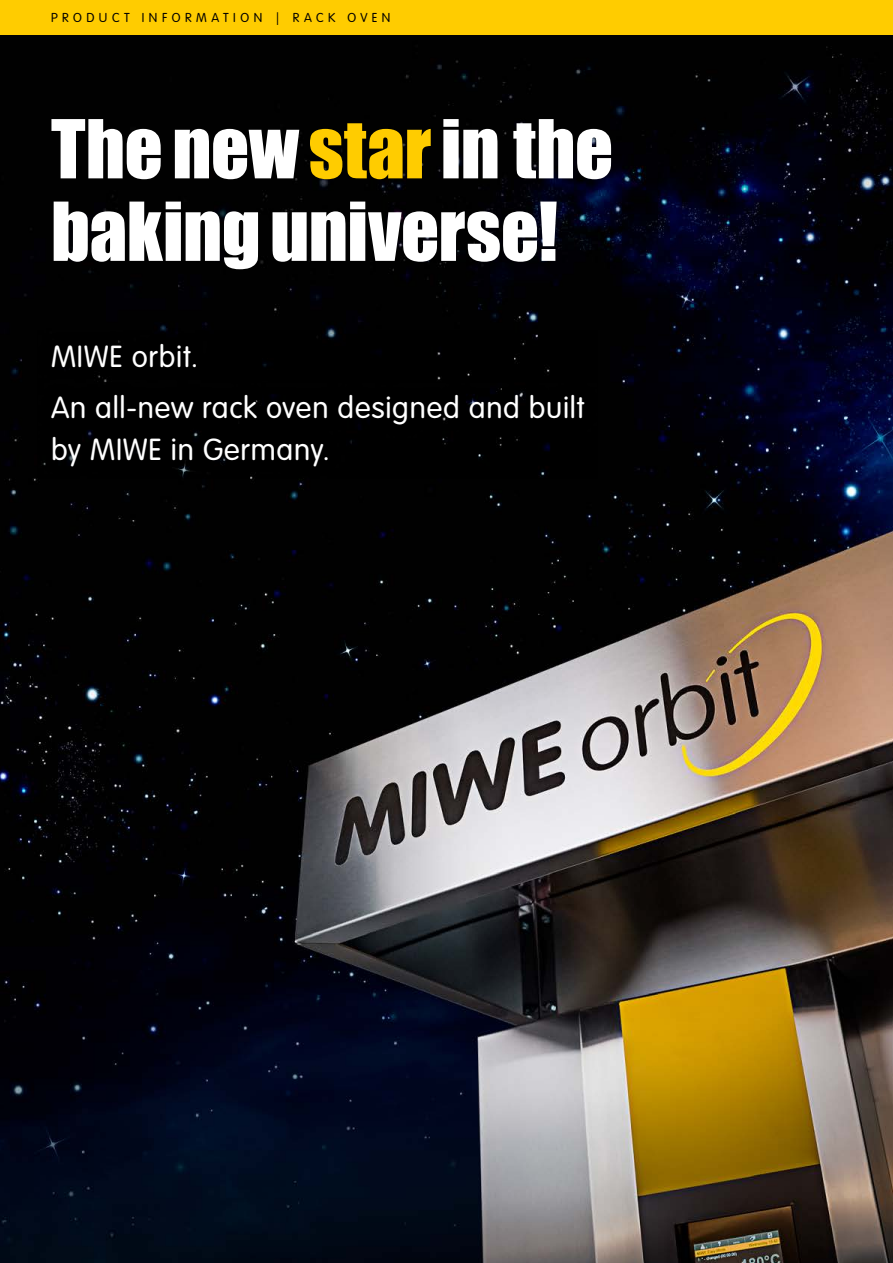
<style>
.page{position:relative;width:893px;height:1263px;background:#fff}
.page>*{position:absolute;margin:0;border:0;box-sizing:border-box;transform-origin:0 0}
.t1{font:75px/82.5px "Impact";letter-spacing:-.005em;color:#fff}
.t2{font:300 30px/51px "VAG Rounded Std";letter-spacing:.025em;color:#fff}
.t3{font:300 12.75px "VAG Rounded Std";letter-spacing:.355em;color:#000}
.s1{font-family:"Open Sans";font-weight:400}
.s2{color:#fc0}
</style>
<div class="page">
<img style="left:0;top:34px;width:893px;height:1229px">
<div style="left:0;top:0;width:893px;height:34px;background:#fc0"></div>
<div style="left:38px;top:330px;width:560px;height:149px;background:#000"></div>
<p class="t3" style="left:51px;top:11px;width:341px">PRODUCT INFORMATION <span class="s1">|</span> RACK OVEN</p>
<h1 class="t1" style="left:51px;top:106px;width:564px">Thenew<span class="s2">star</span>in the bakinguniverse!</h1>
<p class="t2" style="left:51px;top:332px;width:535px">MIWE orbit.<br>An all-new rack oven designed and built</p>
<p class="t2" style="left:51px;top:425px;width:281px">by MIWE in Germany.</p>
</div>
